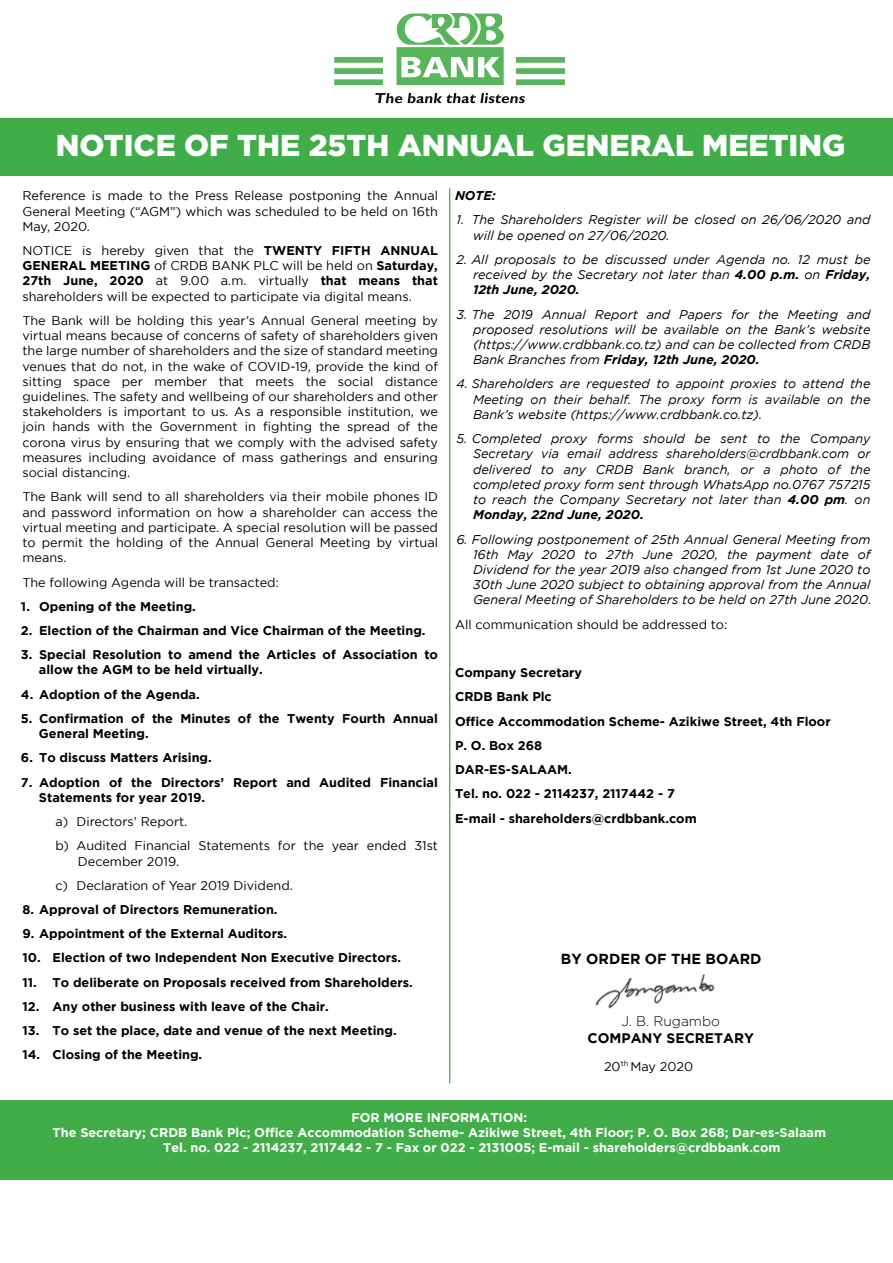
<style>
.page{position:relative;width:893px;height:1263px;background:#fff}
.page>*{position:absolute;margin:0;border:0;box-sizing:border-box;transform-origin:0 0}
.t1{font:900 30.15px "Gotham";color:#fff}
.t2{font:700 14.55px "Gotham";color:#000}
.t3{font:700 13.8px "Gotham";color:#000}
.t4{font:300 13.8px "Gotham";color:#000}
.t5{font:12.75px/15.3px "Gotham";color:#000;text-align:justify}
.t6{font:italic 12.75px/15.3px "Gotham";color:#000;text-align:justify}
.t7{font:700 12.75px/24.2px "Gotham";color:#000}
.t8{font:700 12.75px "Gotham";color:#fff}
.t9{font:italic 700 12.75px "Gotham";color:#000}
.s1{font-weight:700}
.s2{font-style:normal}
</style>
<div class="page">
<div style="left:1px;top:1100px;width:892px;height:79px;background:#41ad49"></div>
<div style="left:0;top:118px;width:893px;height:57px;background:#41ad49"></div>
<div style="left:516px;top:57px;width:49px;height:6px;background:#58b55c"></div>
<div style="left:516px;top:79px;width:49px;height:6px;background:#58b55c"></div>
<div style="left:516px;top:68px;width:49px;height:6px;background:#58b55c"></div>
<div style="left:396px;top:47px;width:108px;height:38px;background:#58b55c"></div>
<svg style="left:397px;top:13px;width:107px;height:32px"></svg>
<div style="left:334px;top:57px;width:49px;height:6px;background:#58b55c"></div>
<div style="left:334px;top:79px;width:49px;height:6px;background:#58b55c"></div>
<div style="left:334px;top:68px;width:49px;height:6px;background:#58b55c"></div>
<svg style="left:375px;top:93px;width:150px;height:10px"></svg>
<svg style="left:401px;top:57px;width:99px;height:21px"></svg>
<img style="left:595px;top:974px;width:120px;height:35px">
<hr style="left:449px;top:188px;width:1px;height:895px;background:#41ad49">
<h1 class="t1" style="left:56px;top:128px;width:791px">NOTICE OF THE 25TH ANNUAL GENERAL MEETING</h1>
<p class="t5" style="left:22px;top:188px;width:417px">Reference is made to the Press Release postponing the Annual General Meeting (“AGM”) which was scheduled to be held on 16th May, 2020.</p>
<p class="t5" style="left:22px;top:243px;width:417px">NOTICE is hereby given that the <span class="s1">TWENTY FIFTH ANNUAL GENERAL MEETING</span> of CRDB BANK PLC will be held on <span class="s1">Saturday, 27th June, 2020</span> at 9.00 a.m. virtually <span class="s1">that means that </span>shareholders will be expected to participate via digital means.</p>
<p class="t5" style="left:22px;top:312px;width:417px">The Bank will be holding this year’s Annual General meeting by virtual means because of concerns of safety of shareholders given the large number of shareholders and the size of standard meeting venues that do not, in the wake of COVID-19, provide the kind of sitting space per member that meets the social distance guidelines. The safety and wellbeing of our shareholders and other stakeholders is important to us. As a responsible institution, we join hands with the Government in fighting the spread of the corona virus by ensuring that we comply with the advised safety measures including avoidance of mass gatherings and ensuring social distancing.</p>
<p class="t5" style="left:22px;top:489px;width:417px">The Bank will send to all shareholders via their mobile phones ID and password information on how a shareholder can access the virtual meeting and participate. A special resolution will be passed to permit the holding of the Annual General Meeting by virtual means.</p>
<p class="t5" style="left:22px;top:574px;width:258px">The following Agenda will be transacted:</p>
<p class="t7" style="left:21px;top:594px;width:176px">1. Opening of the Meeting.</p>
<p class="t7" style="left:21px;top:618px;width:406px">2. Election of the Chairman and Vice Chairman of the Meeting.</p>
<p class="t7" style="left:39px;top:647px;width:401px;line-height:15.3px;text-indent:-18px">3. Special Resolution to amend the Articles of Association to allow the AGM to be held virtually.</p>
<p class="t7" style="left:21px;top:682px;width:180px">4. Adoption of the Agenda.</p>
<p class="t7" style="left:39px;top:710px;width:400px;line-height:15.3px;text-indent:-18px">5. Confirmation of the Minutes of the Twenty Fourth Annual<br>General Meeting.</p>
<p class="t7" style="left:21px;top:745px;width:192px">6. To discuss Matters Arising.</p>
<p class="t7" style="left:39px;top:774px;width:400px;line-height:15.3px;text-indent:-18px">7. Adoption of the Directors’ Report and Audited Financial<br>Statements for year 2019.</p>
<p class="t5" style="left:55px;top:809px;width:384px;line-height:24.2px">a) Directors’ Report.<br>b) Audited Financial Statements for the year ended 31st</p>
<p class="t5" style="left:55px;top:849px;width:239px;line-height:24.2px;text-indent:22px">December 2019.<br>c) Declaration of Year 2019 Dividend.</p>
<p class="t7" style="left:22px;top:897px;width:257px">8. Approval of Directors Remuneration.</p>
<p class="t7" style="left:22px;top:921px;width:266px">9. Appointment of the External Auditors.</p>
<p class="t7" style="left:22px;top:945px;width:380px">10. Election of two Independent Non Executive Directors.</p>
<p class="t7" style="left:22px;top:970px;width:392px">11. To deliberate on Proposals received from Shareholders.</p>
<p class="t7" style="left:22px;top:994px;width:308px">12. Any other business with leave of the Chair.</p>
<p class="t7" style="left:22px;top:1018px;width:376px">13. To set the place, date and venue of the next Meeting.</p>
<p class="t7" style="left:22px;top:1042px;width:181px">14. Closing of the Meeting.</p>
<p class="t9" style="left:455px;top:188px;width:42px">NOTE:</p>
<p class="t6" style="left:473px;top:212px;width:399px;text-indent:-16px">1. The Shareholders Register will be closed on 26/06/2020 and will be opened on 27/06/2020.</p>
<p class="t6" style="left:473px;top:252px;width:399px;text-indent:-16px">2. All proposals to be discussed under Agenda no. 12 must be received by the Secretary not later than <span class="s1">4.00 p.m.</span> on <span class="s1">Friday, 12th June, 2020.</span></p>
<p class="t6" style="left:473px;top:306px;width:399px;text-indent:-16px">3. The 2019 Annual Report and Papers for the Meeting and proposed resolutions will be available on the Bank’s website (https://www.crdbbank.co.tz) and can be collected from CRDB Bank Branches from <span class="s1">Friday, 12th June, 2020.</span></p>
<p class="t6" style="left:473px;top:376px;width:399px;text-indent:-16px">4. Shareholders are requested to appoint proxies to attend the Meeting on their behalf. The proxy form is available on the Bank’s website (https://www.crdbbank.co.tz).</p>
<p class="t6" style="left:473px;top:431px;width:399px;text-indent:-16px">5. Completed proxy forms should be sent to the Company Secretary via email address shareholders@crdbbank.com or delivered to any CRDB Bank branch, or a photo of the completed proxy form sent through WhatsApp no.0767 757215 to reach the Company Secretary not later than <span class="s1">4.00 pm</span>. on <span class="s1">Monday, 22nd June, 2020.</span></p>
<p class="t6" style="left:473px;top:531px;width:400px;text-indent:-16px">6. Following postponement of 25th Annual General Meeting from 16th May 2020 to 27th June 2020, the payment date of Dividend for the year 2019 also changed from 1st June 2020 to 30th June 2020 subject to obtaining approval from the Annual General Meeting of Shareholders to be held on 27th June 2020<span class="s2">.</span></p>
<p class="t5" style="left:455px;top:616px;width:274px">All communication should be addressed to:</p>
<p class="t7" style="left:455px;top:660px;width:377px">Company Secretary<br>CRDB Bank Plc<br>Office Accommodation Scheme- Azikiwe Street, 4th Floor<br>P. O. Box 268<br>DAR-ES-SALAAM.<br>Tel. no. 022 - 2114237, 2117442 - 7<br>E-mail - shareholders@crdbbank.com</p>
<p class="t2" style="left:561px;top:950px;width:202px">BY ORDER OF THE BOARD</p>
<p class="t4" style="left:621px;top:1014px;width:100px">J. B. Rugambo</p>
<p class="t3" style="left:587px;top:1030px;width:168px">COMPANY SECRETARY</p>
<p class="t5" style="left:604px;top:1058px;width:91px">20<sup>th</sup> May 2020</p>
<p class="t8" style="left:351px;top:1110px;width:178px">FOR MORE INFORMATION:</p>
<p class="t8" style="left:53px;top:1125px;width:775px">The Secretary; CRDB Bank Plc; Office Accommodation Scheme- Azikiwe Street, 4th Floor; P. O. Box 268; Dar-es-Salaam</p>
<p class="t8" style="left:163px;top:1140px;width:619px">Tel. no. 022 - 2114237, 2117442 - 7 - Fax or 022 - 2131005; E-mail - shareholders@crdbbank.com</p>
</div>
